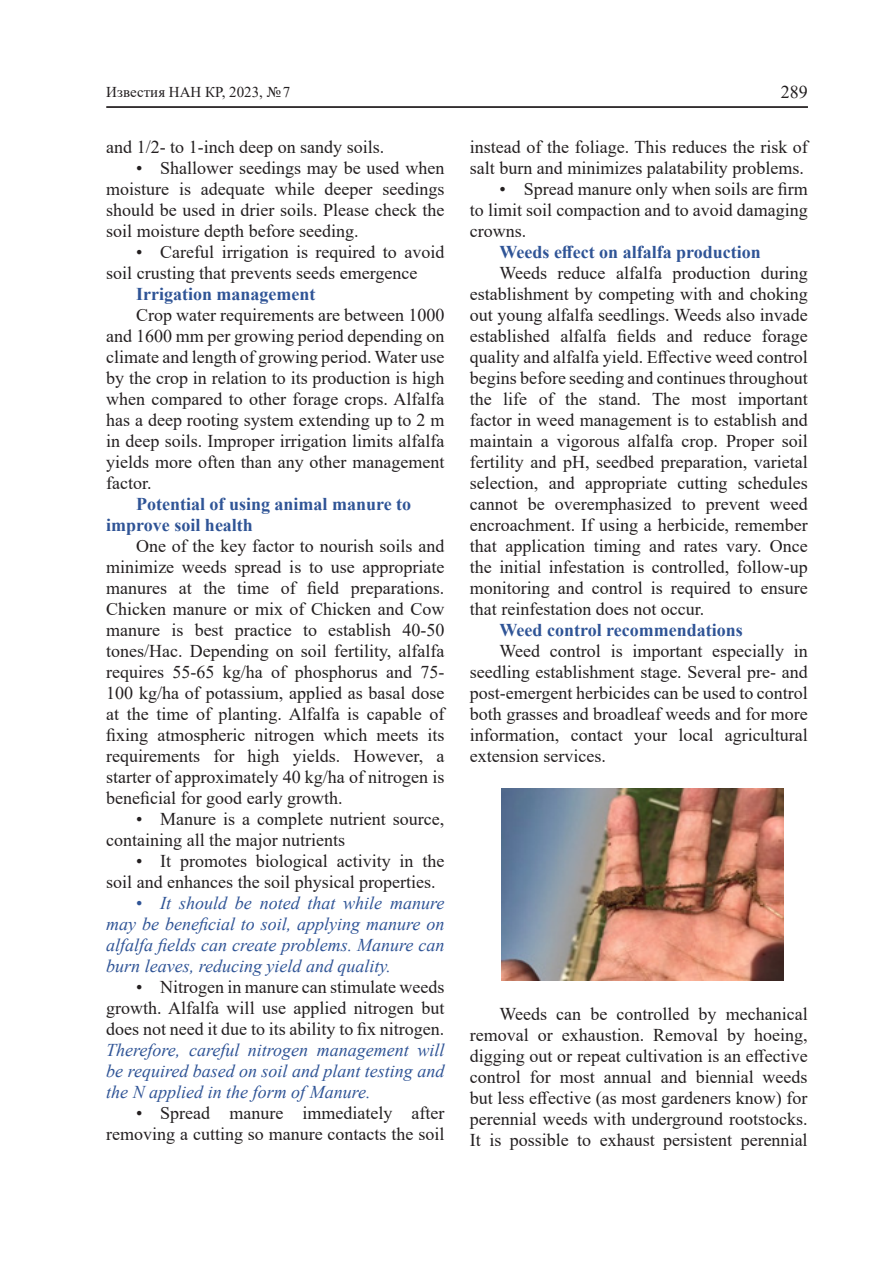
<style>
.page{position:relative;width:893px;height:1263px;background:#fff}
.page>*{position:absolute;margin:0;border:0;box-sizing:border-box;transform-origin:0 0}
.t1{font:18px/21px "Times New Roman";color:#231f20;text-align:justify}
.t2{font:italic 18px/21px "Times New Roman";color:#2f5496;text-align:justify}
.t3{font:700 18px/21px "Times New Roman";color:#2f5496}
.t4{font:15px "Times New Roman";color:#231f20}
.s1{font-style:normal}
</style>
<div class="page">
<hr style="left:106px;top:106px;width:702px;height:1px;background:#231f20">
<hr style="left:106px;top:107px;width:702px;height:1px;background:#231f20">
<img style="left:502px;top:789px;width:282px;height:191px">
<p class="t4" style="left:106px;top:82px;width:186px">Известия НАН КР, 2023, №7</p>
<p class="t1" style="left:781px;top:81px;width:28px">289</p>
<p class="t1" style="left:106px;top:136px;width:279px">and 1/2- to 1-inch deep on sandy soils.</p>
<p class="t1" style="left:106px;top:157px;width:340px;text-indent:30px">• Shallower seedings may be used when moisture is adequate while deeper seedings should be used in drier soils. Please check the soil moisture depth before seeding.</p>
<p class="t1" style="left:106px;top:241px;width:340px;text-indent:30px">• Careful irrigation is required to avoid soil crusting that prevents seeds emergence</p>
<p class="t3" style="left:136px;top:283px;width:181px">Irrigation management</p>
<p class="t1" style="left:106px;top:304px;width:340px;text-indent:30px">Crop water requirements are between 1000 and 1600 mm per growing period depending on climate and length of growing period. Water use by the crop in relation to its production is high when compared to other forage crops. Alfalfa has a deep rooting system extending up to 2 m in deep soils. Improper irrigation limits alfalfa yields more often than any other management factor.</p>
<p class="t3" style="left:106px;top:493px;width:306px;text-indent:30px">Potential of using animal manure to improve soil health</p>
<p class="t1" style="left:106px;top:535px;width:340px;text-indent:30px">One of the key factor to nourish soils and minimize weeds spread is to use appropriate manures at the time of field preparations.<br>Chicken manure or mix of Chicken and Cow manure is best practice to establish 40-50 tones/Hac. Depending on soil fertility, alfalfa requires 55-65 kg/ha of phosphorus and 75- 100 kg/ha of potassium, applied as basal dose at the time of planting. Alfalfa is capable of fixing atmospheric nitrogen which meets its requirements for high yields. However, a starter of approximately 40 kg/ha of nitrogen is beneficial for good early growth.</p>
<p class="t1" style="left:106px;top:808px;width:340px;text-indent:30px">• Manure is a complete nutrient source, containing all the major nutrients</p>
<p class="t1" style="left:106px;top:850px;width:340px;text-indent:30px">• It promotes biological activity in the soil and enhances the soil physical properties.</p>
<p class="t2" style="left:106px;top:892px;width:340px;text-indent:30px"><span class="s1">•</span> It should be noted that while manure may be beneficial to soil, applying manure on alfalfa fields can create problems. Manure can burn leaves, reducing yield and quality.</p>
<p class="t1" style="left:106px;top:976px;width:340px;text-indent:30px">• Nitrogen in manure can stimulate weeds growth. Alfalfa will use applied nitrogen but does not need it due to its ability to fix nitrogen.</p>
<p class="t2" style="left:106px;top:1039px;width:340px">Therefore, careful nitrogen management will be required based on soil and plant testing and the N applied in the form of Manure.</p>
<p class="t1" style="left:106px;top:1102px;width:340px;text-align:right">• Spread manure immediately after removing a cutting so manure contacts the soil</p>
<p class="t1" style="left:470px;top:136px;width:340px">instead of the foliage. This reduces the risk of salt burn and minimizes palatability problems.</p>
<p class="t1" style="left:470px;top:178px;width:340px;text-indent:30px">• Spread manure only when soils are firm to limit soil compaction and to avoid damaging crowns.</p>
<p class="t3" style="left:500px;top:241px;width:263px">Weeds effect on alfalfa production</p>
<p class="t1" style="left:470px;top:262px;width:340px;text-indent:30px">Weeds reduce alfalfa production during establishment by competing with and choking out young alfalfa seedlings. Weeds also invade established alfalfa fields and reduce forage quality and alfalfa yield. Effective weed control begins before seeding and continues throughout the life of the stand. The most important factor in weed management is to establish and maintain a vigorous alfalfa crop. Proper soil fertility and pH, seedbed preparation, varietal selection, and appropriate cutting schedules cannot be overemphasized to prevent weed encroachment. If using a herbicide, remember that application timing and rates vary. Once the initial infestation is controlled, follow-up monitoring and control is required to ensure that reinfestation does not occur.</p>
<p class="t3" style="left:500px;top:619px;width:245px">Weed control recommendations</p>
<p class="t1" style="left:470px;top:640px;width:340px;text-indent:30px">Weed control is important especially in seedling establishment stage. Several pre- and post-emergent herbicides can be used to control both grasses and broadleaf weeds and for more information, contact your local agricultural extension services.</p>
<p class="t1" style="left:470px;top:1003px;width:339px;text-indent:30px">Weeds can be controlled by mechanical removal or exhaustion. Removal by hoeing, digging out or repeat cultivation is an effective control for most annual and biennial weeds but less effective (as most gardeners know) for perennial weeds with underground rootstocks.<br>It is possible to exhaust persistent perennial</p>
</div>
